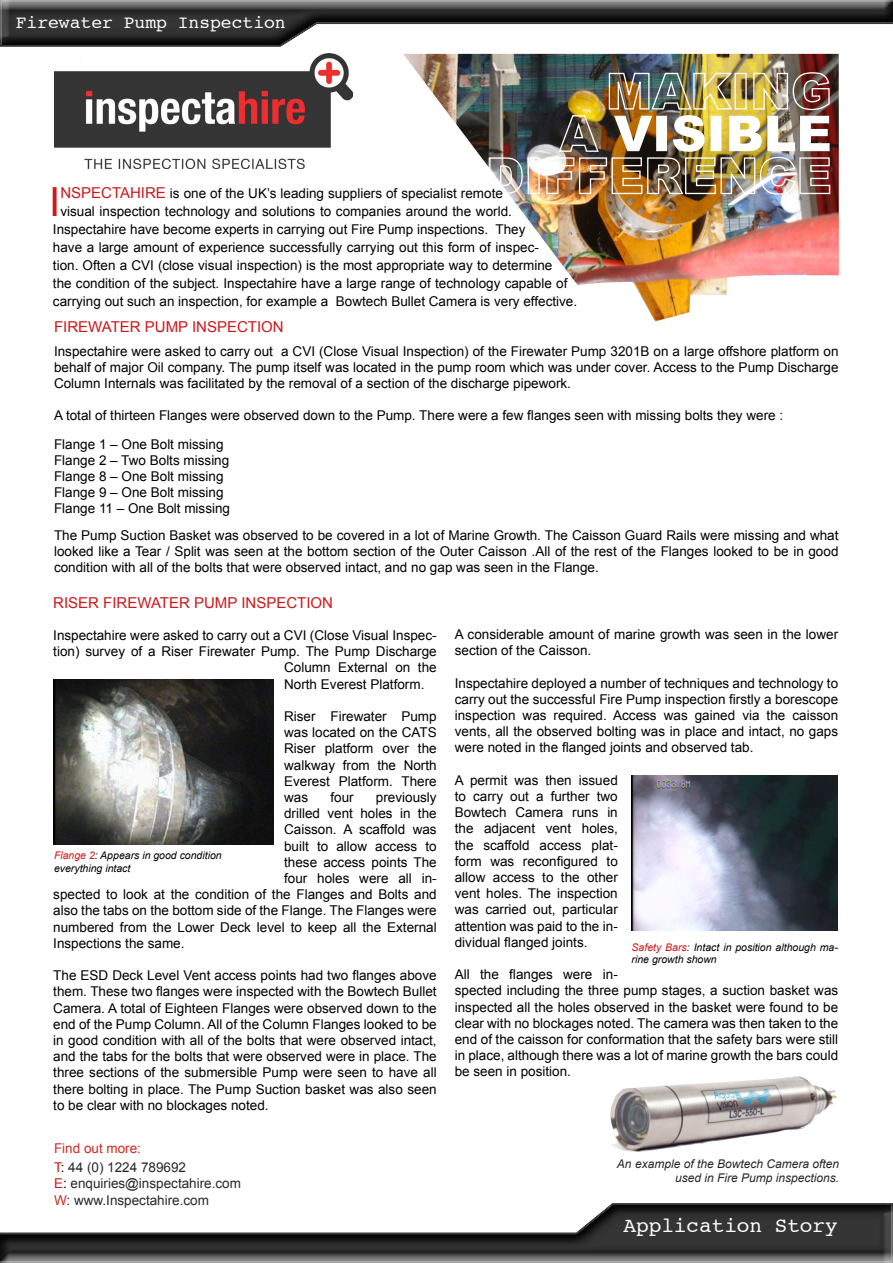
<style>
.page{position:relative;width:893px;height:1263px;background:#fff}
.page>*{position:absolute;margin:0;border:0;box-sizing:border-box;transform-origin:0 0}
.t1{font:40.2px "Arial";color:#cd171a}
.t2{font:21px "Courier";color:#fff}
.t3{font:18px "Courier";color:#fff}
.t4{font:15px "Arial";color:#cd171a}
.t5{font:13.5px/16.2px "Arial";color:#000;text-align:justify}
.t6{font:13.5px/19.2px "Arial";color:#282827}
.t7{font:italic 12px/14.4px "Arial";color:#282827;text-align:right}
.t8{font:italic 10.5px/12.6px "Arial";color:#000}
.s1{font-size:15px;color:#cd171a}
.s2{color:#cd171a}
.s3{color:#cf2920}
.s4{color:#000}
</style>
<div class="page">
<img style="left:403px;top:54px;width:436px;height:267px">
<img style="left:488px;top:71px;width:343px;height:124px">
<img style="left:54px;top:54px;width:299px;height:115px">
<div style="left:0;top:0;width:893px;height:48px;background:#000;opacity:.75"></div>
<div style="left:0;top:1201px;width:893px;height:62px;background:#000;opacity:.75"></div>
<img style="left:53px;top:679px;width:221px;height:165px">
<img style="left:632px;top:776px;width:206px;height:154px">
<img style="left:610px;top:1076px;width:227px;height:76px">
<h3 class="t3" style="left:16px;top:8px;width:272px">Firewater Pump Inspection</h3>
<h1 class="t1" style="left:49px;top:176px;width:13px">I</h1>
<p class="t5" style="left:60px;top:185px;width:444px"><span class="s1">NSPECTAHIRE</span> is one of the UK’s leading suppliers of specialist remote</p>
<p class="t5" style="left:60px;top:203px;width:453px">visual inspection technology and solutions to companies around the world.</p>
<p class="t5" style="left:53px;top:221px;width:474px">Inspectahire have become experts in carrying out Fire Pump inspections. They</p>
<p class="t5" style="left:53px;top:239px;width:488px">have a large amount of experience successfully carrying out this form of inspec-</p>
<p class="t5" style="left:53px;top:257px;width:501px">tion. Often a CVI (close visual inspection) is the most appropriate way to determine</p>
<p class="t5" style="left:53px;top:275px;width:516px">the condition of the subject. Inspectahire have a large range of technology capable of</p>
<p class="t5" style="left:53px;top:293px;width:526px">carrying out such an inspection, for example a Bowtech Bullet Camera is very effective.</p>
<p class="t4" style="left:54px;top:317px;width:231px">FIREWATER PUMP INSPECTION</p>
<p class="t5" style="left:54px;top:343px;width:786px">Inspectahire were asked to carry out a CVI (Close Visual Inspection) of the Firewater Pump 3201B on a large offshore platform on behalf of major Oil company. The pump itself was located in the pump room which was under cover. Access to the Pump Discharge Column Internals was facilitated by the removal of a section of the discharge pipework.</p>
<p class="t5" style="left:54px;top:402px;width:731px;line-height:28.2px">A total of thirteen Flanges were observed down to the Pump. There were a few flanges seen with missing bolts they were :<br>Flange 1 – One Bolt missing</p>
<p class="t5" style="left:54px;top:452px;width:178px;text-align:left">Flange 2 – Two Bolts missing<br>Flange 8 – One Bolt missing<br>Flange 9 – One Bolt missing<br>Flange 11 – One Bolt missing</p>
<p class="t5" style="left:54px;top:527px;width:786px">The Pump Suction Basket was observed to be covered in a lot of Marine Growth. The Caisson Guard Rails were missing and what looked like a Tear / Split was seen at the bottom section of the Outer Caisson .All of the rest of the Flanges looked to be in good condition with all of the bolts that were observed intact, and no gap was seen in the Flange.</p>
<p class="t4" style="left:53px;top:592px;width:281px">RISER FIREWATER PUMP INSPECTION</p>
<p class="t5" style="left:53px;top:627px;width:385px">Inspectahire were asked to carry out a CVI (Close Visual Inspec-</p>
<p class="t5" style="left:53px;top:643px;width:385px">tion) survey of a Riser Firewater Pump. The Pump Discharge</p>
<p class="t5" style="left:284px;top:660px;width:154px">Column External on the</p>
<p class="t5" style="left:284px;top:676px;width:142px">North Everest Platform.</p>
<p class="t5" style="left:284px;top:708px;width:154px">Riser Firewater Pump was located on the CATS Riser platform over the walkway from the North Everest Platform. There was</p>
<p class="t5" style="left:330px;top:789px;width:25px">four</p>
<p class="t5" style="left:376px;top:789px;width:62px">previously</p>
<p class="t5" style="left:284px;top:805px;width:154px">drilled vent holes in the</p>
<p class="t5" style="left:284px;top:822px;width:154px">Caisson. A scaffold was</p>
<p class="t5" style="left:284px;top:838px;width:154px">built to allow access to</p>
<p class="t5" style="left:284px;top:854px;width:154px">these access points The</p>
<p class="t5" style="left:284px;top:870px;width:154px">four holes were all in-</p>
<p class="t5" style="left:53px;top:886px;width:385px">spected to look at the condition of the Flanges and Bolts and</p>
<p class="t5" style="left:53px;top:903px;width:385px">also the tabs on the bottom side of the Flange. The Flanges were</p>
<p class="t5" style="left:53px;top:919px;width:385px">numbered from the Lower Deck level to keep all the External</p>
<p class="t5" style="left:53px;top:935px;width:133px">Inspections the same.</p>
<p class="t5" style="left:53px;top:967px;width:385px">The ESD Deck Level Vent access points had two flanges above them. These two flanges were inspected with the Bowtech Bullet Camera. A total of Eighteen Flanges were observed down to the end of the Pump Column. All of the Column Flanges looked to be in good condition with all of the bolts that were observed intact, and the tabs for the bolts that were observed were in place. The three sections of the submersible Pump were seen to have all there bolting in place. The Pump Suction basket was also seen to be clear with no blockages noted.</p>
<p class="t8" style="left:54px;top:849px;width:169px"><span class="s2">Flange 2</span>: Appears in good condition everything intact</p>
<p class="t6" style="left:54px;top:1139px;width:134px"><span class="s3">Find out more:<br></span><span class="s2">T</span><span class="s4">:</span> 44 (0) 1224 789692</p>
<p class="t6" style="left:54px;top:1175px;width:189px;line-height:16.2px"><span class="s2">E</span><span class="s4">:</span> enquiries@inspectahire.com<br><span class="s3">W</span>: www.Inspectahire.com</p>
<p class="t5" style="left:455px;top:626px;width:385px">A considerable amount of marine growth was seen in the lower section of the Caisson.</p>
<p class="t5" style="left:455px;top:675px;width:385px">Inspectahire deployed a number of techniques and technology to carry out the successful Fire Pump inspection firstly a borescope inspection was required. Access was gained via the caisson vents, all the observed bolting was in place and intact, no gaps were noted in the flanged joints and observed tab.</p>
<p class="t5" style="left:455px;top:772px;width:165px">A permit was then issued to carry out a further two Bowtech Camera runs in the adjacent vent holes, the scaffold access plat&shy;form was reconfigured to allow access to the other vent holes. The inspection was carried out, particular attention was paid to the in&shy;dividual flanged joints.</p>
<p class="t5" style="left:455px;top:966px;width:385px;text-align:left">All the flanges were in-<br>spected including the three pump stages, a suction basket was inspected all the holes observed in the basket were found to be clear with no blockages noted. The camera was then taken to the end of the caisson for conformation that the safety bars were still in place, although there was a lot of marine growth the bars could be seen in position.</p>
<p class="t8" style="left:632px;top:941px;width:208px"><span class="s2">Safety Bars</span>: Intact in position although ma&shy;rine growth shown</p>
<p class="t7" style="left:617px;top:1156px;width:224px">An example of the Bowtech Camera often used in Fire Pump inspections.</p>
<h2 class="t2" style="left:623px;top:1209px;width:216px">Application Story</h2>
</div>
